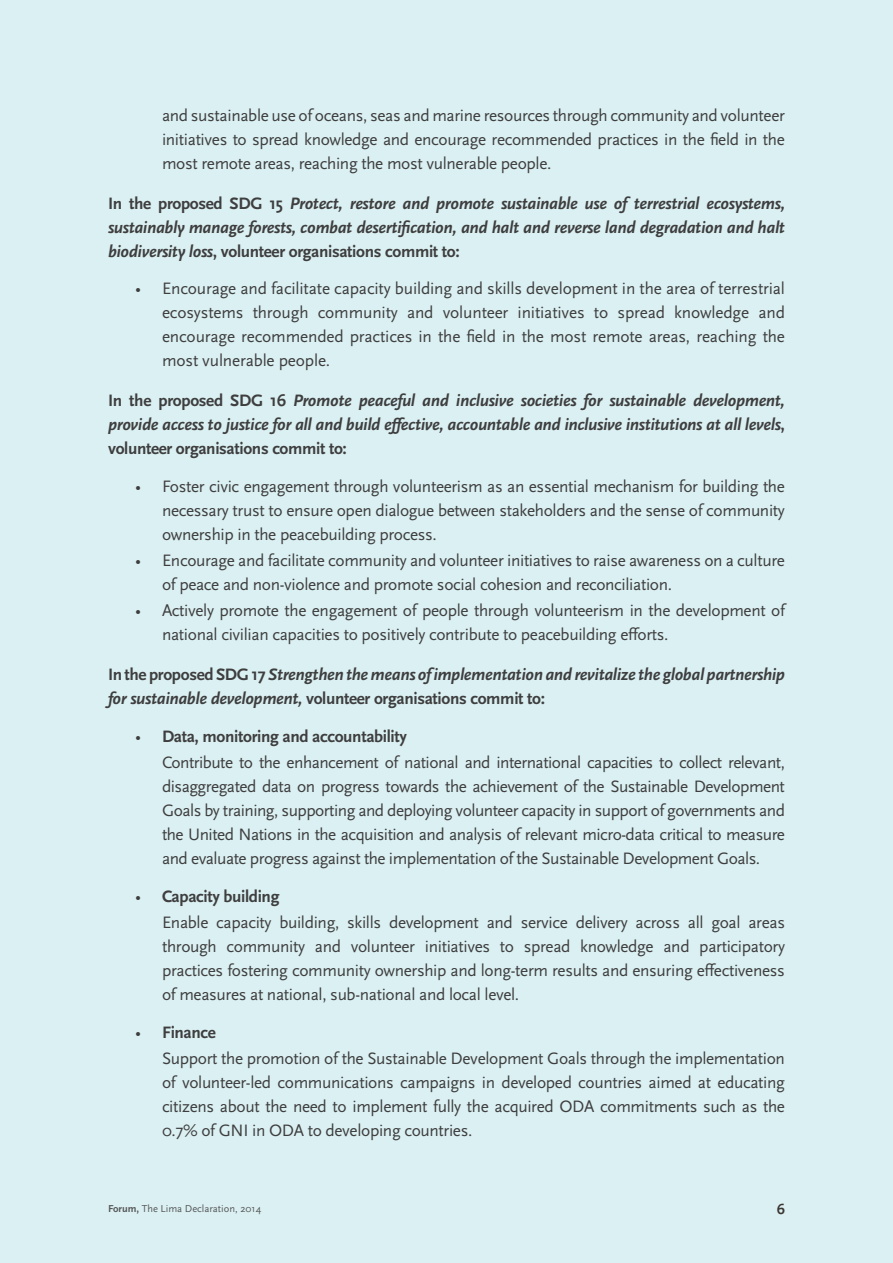
<style>
.page{position:relative;width:893px;height:1263px;background:#dbf0f2}
.page>*{position:absolute;margin:0;border:0;box-sizing:border-box;transform-origin:0 0}
.Body_Text_-_Indent{font:17.25px/24px "Scala Sans Pro";letter-spacing:-.02em;color:#3e3e3f;text-align:justify}
.Body_Text_-_First_Pa{font:italic 700 17.25px/24px "Scala Sans Pro";letter-spacing:-.02em;color:#3e3e3f;text-align:justify}
.t1{font:700 17.25px "Scala Sans Pro";letter-spacing:-.02em;color:#3e3e3f}
.t2{font:700 15px "Scala Sans Pro";color:#3b3532}
.t3{font:10.5px "Scala Sans Pro";color:#57585a}
.s1{font-style:normal}
.s2{font-weight:400}
.s3{font-weight:700}
</style>
<div class="page">
<p class="Body_Text_-_Indent" style="left:162px;top:103px;width:624px">and sustainable use of oceans, seas and marine resources through community and volunteer initiatives to spread knowledge and encourage recommended practices in the field in the most remote areas, reaching the most vulnerable people.</p>
<p class="Body_Text_-_First_Pa" style="left:108px;top:191px;width:678px"><span class="s1">In the proposed SDG 15</span> Protect, restore and promote sustainable use of terrestrial ecosystems, sustainably manage forests, combat desertification, and halt and reverse land degradation and halt biodiversity loss<span class="s1">, volunteer organisations commit to:</span></p>
<p class="Body_Text_-_Indent" style="left:162px;top:276px;width:625px;text-indent:-27px">• Encourage and facilitate capacity building and skills development in the area of terrestrial ecosystems through community and volunteer initiatives to spread knowledge and encourage recommended practices in the field in the most remote areas, reaching the most vulnerable people.</p>
<p class="Body_Text_-_First_Pa" style="left:108px;top:388px;width:678px"><span class="s1">In the proposed SDG 16</span> Promote peaceful and inclusive societies for sustainable development, provide access to justice for all and build effective, accountable and inclusive institutions at all levels<span class="s1">, volunteer organisations commit to:</span></p>
<p class="Body_Text_-_Indent" style="left:162px;top:474px;width:624px;text-indent:-27px">• Foster civic engagement through volunteerism as an essential mechanism for building the necessary trust to ensure open dialogue between stakeholders and the sense of community ownership in the peacebuilding process.</p>
<p class="Body_Text_-_Indent" style="left:162px;top:548px;width:624px;text-indent:-27px">• Encourage and facilitate community and volunteer initiatives to raise awareness on a culture of peace and non-violence and promote social cohesion and reconciliation.</p>
<p class="Body_Text_-_Indent" style="left:162px;top:599px;width:624px;text-indent:-27px">• Actively promote the engagement of people through volunteerism in the development of national civilian capacities to positively contribute to peacebuilding efforts.</p>
<p class="Body_Text_-_First_Pa" style="left:108px;top:663px;width:678px"><span class="s1">In the proposed SDG 17</span> Strengthen the means of implementation and revitalize the global partnership for sustainable development, <span class="s1">volunteer organisations commit to:</span></p>
<p class="t1" style="left:135px;top:726px;width:273px"><span class="s2">•</span> Data, monitoring and accountability</p>
<p class="Body_Text_-_Indent" style="left:162px;top:751px;width:624px">Contribute to the enhancement of national and international capacities to collect relevant, disaggregated data on progress towards the achievement of the Sustainable Development Goals by training, supporting and deploying volunteer capacity in support of governments and the United Nations in the acquisition and analysis of relevant micro-data critical to measure and evaluate progress against the implementation of the Sustainable Development Goals.</p>
<p class="t1" style="left:135px;top:886px;width:146px"><span class="s2">•</span> Capacity building</p>
<p class="Body_Text_-_Indent" style="left:162px;top:911px;width:624px">Enable capacity building, skills development and service delivery across all goal areas through community and volunteer initiatives to spread knowledge and participatory practices fostering community ownership and long-term results and ensuring effectiveness of measures at national, sub-national and local level.</p>
<p class="t1" style="left:135px;top:1022px;width:82px"><span class="s2">•</span> Finance</p>
<p class="Body_Text_-_Indent" style="left:162px;top:1046px;width:624px">Support the promotion of the Sustainable Development Goals through the implementation of volunteer-led communications campaigns in developed countries aimed at educating citizens about the need to implement fully the acquired ODA commitments such as the 0.7% of GNI in ODA to developing countries.</p>
<p class="t3" style="left:108px;top:1203px;width:155px"><span class="s3">Forum,</span> The Lima Declaration, 2014</p>
<p class="t2" style="left:777px;top:1200px;width:10px">6</p>
</div>
